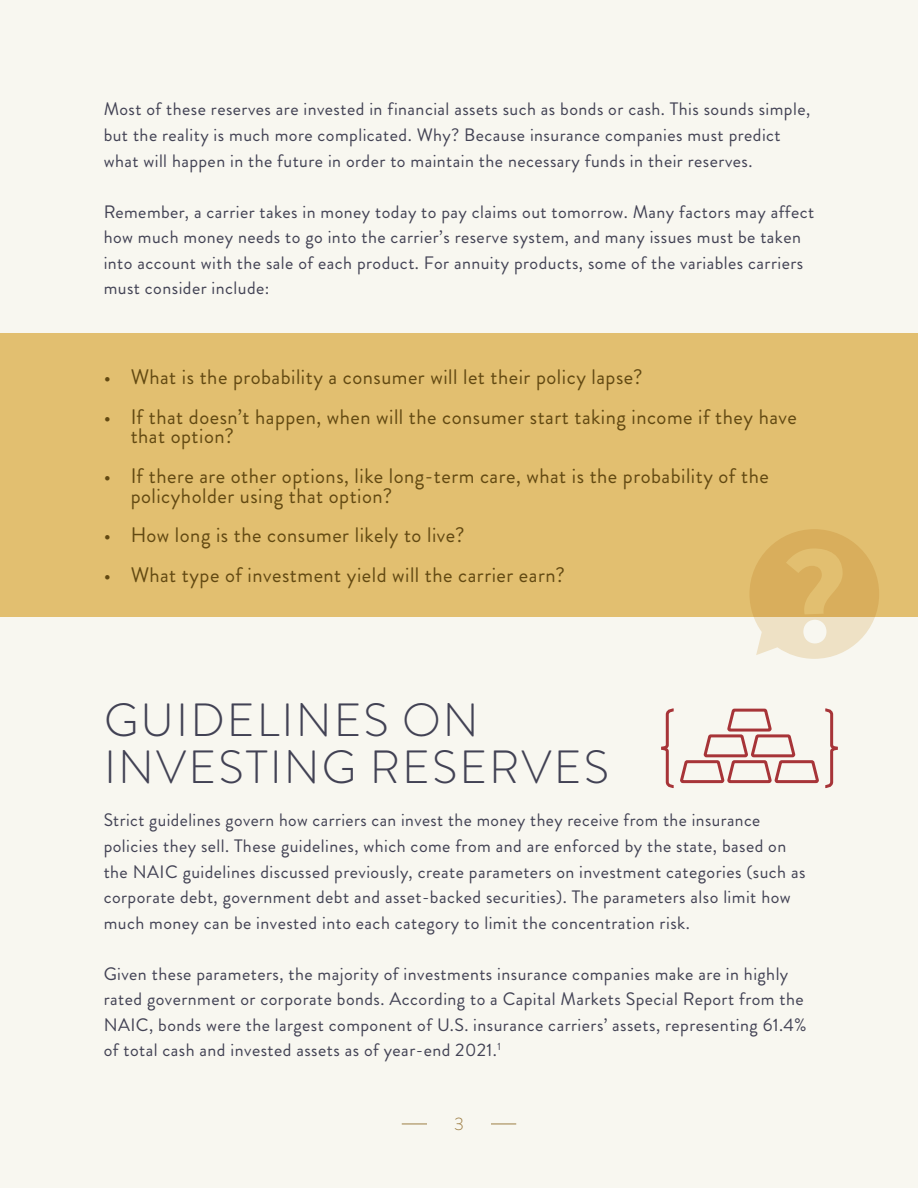
<style>
.page{position:relative;width:918px;height:1188px;background:#f8f7f0}
.page>*{position:absolute;margin:0;border:0;box-sizing:border-box;transform-origin:0 0}
.t1{font:300 46.5px/46.5px "Brandon Grotesque";letter-spacing:.045em;color:#424254}
.t2{font:21px/19.5px "Brandon Grotesque";letter-spacing:.025em;color:#624912}
.t3{font:18px/25.5px "Brandon Grotesque";letter-spacing:.025em;color:#424254}
.t4{font:300 18px "Brandon Grotesque";color:#9d7e45}
</style>
<div class="page">
<svg style="left:402px;top:1124px;width:25px;height:1px"></svg>
<svg style="left:491px;top:1124px;width:25px;height:1px"></svg>
<div style="left:0;top:333px;width:918px;height:284px;background:#e2bf70"></div>
<svg style="left:749px;top:529px;width:130px;height:130px"></svg>
<svg style="left:661px;top:708px;width:177px;height:80px"></svg>
<p class="t3" style="left:104px;top:97px;width:708px">Most of these reserves are invested in financial assets such as bonds or cash. This sounds simple, but the reality is much more complicated. Why? Because insurance companies must predict what will happen in the future in order to maintain the necessary funds in their reserves.</p>
<p class="t3" style="left:104px;top:199px;width:712px">Remember, a carrier takes in money today to pay claims out tomorrow. Many factors may affect how much money needs to go into the carrier’s reserve system, and many issues must be taken into account with the sale of each product. For annuity products, some of the variables carriers must consider include:</p>
<p class="t2" style="left:104px;top:367px;width:541px">• What is the probability a consumer will let their policy lapse?</p>
<p class="t2" style="left:131px;top:407px;width:668px;text-indent:-27px">• If that doesn’t happen, when will the consumer start taking income if they have that option?</p>
<p class="t2" style="left:131px;top:466px;width:640px;text-indent:-27px">• If there are other options, like long-term care, what is the probability of the policyholder using that option?</p>
<p class="t2" style="left:104px;top:526px;width:363px">• How long is the consumer likely to live?</p>
<p class="t2" style="left:104px;top:565px;width:463px">• What type of investment yield will the carrier earn?</p>
<h1 class="t1" style="left:104px;top:697px;width:507px">GUIDELINES ON<br>INVESTING RESERVES</h1>
<p class="t3" style="left:104px;top:808px;width:703px">Strict guidelines govern how carriers can invest the money they receive from the insurance policies they sell. These guidelines, which come from and are enforced by the state, based on the NAIC guidelines discussed previously, create parameters on investment categories (such as corporate debt, government debt and asset-backed securities). The parameters also limit how much money can be invested into each category to limit the concentration risk.</p>
<p class="t3" style="left:104px;top:961px;width:704px">Given these parameters, the majority of investments insurance companies make are in highly rated government or corporate bonds. According to a Capital Markets Special Report from the NAIC, bonds were the largest component of U.S. insurance carriers’ assets, representing 61.4% of total cash and invested assets as of year-end 2021.<sup>1</sup></p>
<p class="t4" style="left:454px;top:1112px;width:11px">3</p>
</div>
